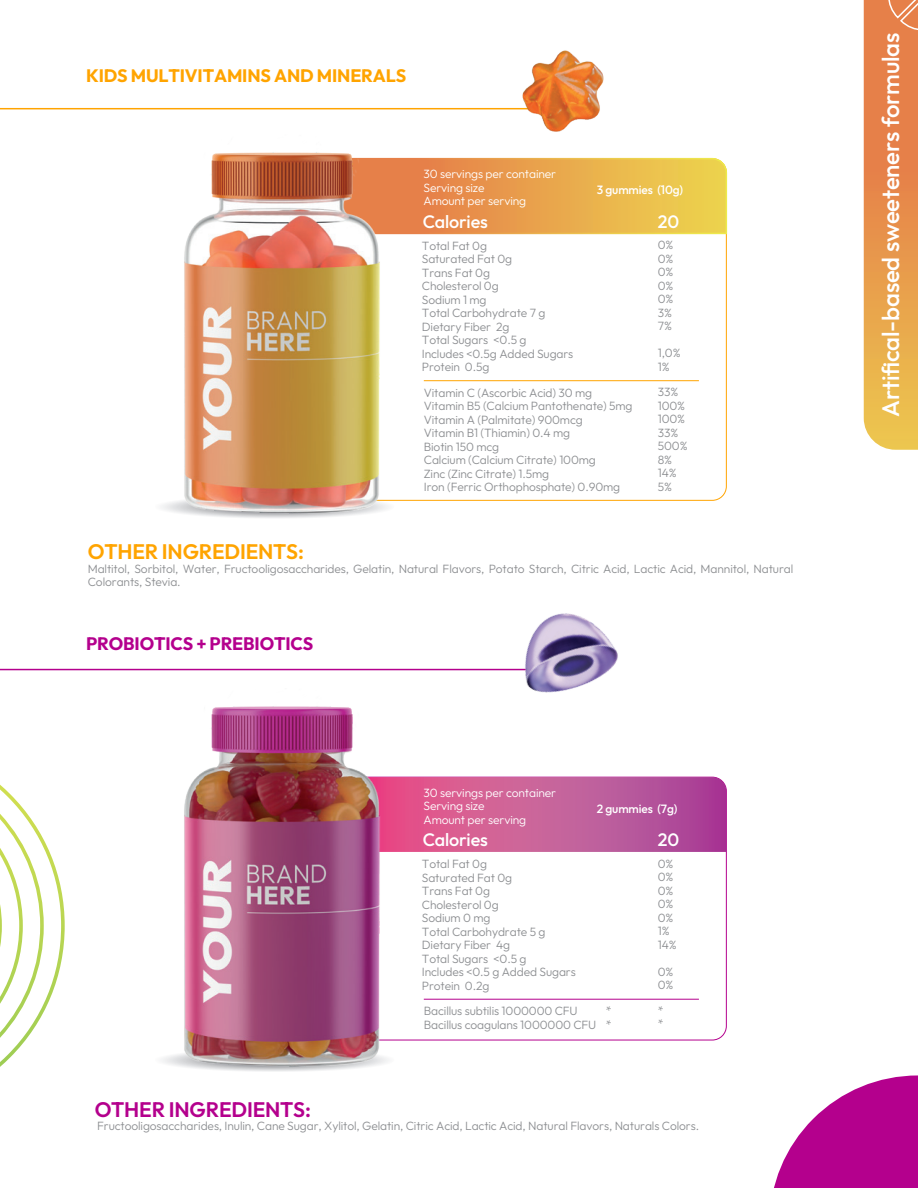
<style>
.page{position:relative;width:918px;height:1188px;background:#fff}
.page>*{position:absolute;margin:0;border:0;box-sizing:border-box;transform-origin:0 0}
.t1{font:500 24px "Outfit";letter-spacing:-.01em;color:#fff}
.t2{font:600 21px "Outfit";letter-spacing:-.01em;color:#ffa400}
.t3{font:600 21px "Outfit";letter-spacing:-.01em;color:#b4008d}
.t4{font:700 18px "Outfit";letter-spacing:-.01em;color:#ffa400}
.t5{font:700 18px "Outfit";letter-spacing:-.01em;color:#b4008d}
.t6{font:500 18px "Outfit";letter-spacing:-.01em;color:#fff}
.t7{font:300 12px/13.5px "Outfit";letter-spacing:-.01em;color:#8d8f92}
.t8{font:300 12px/13.5px "Outfit";letter-spacing:-.01em;color:#fff}
.t9{font:500 12px "Outfit";letter-spacing:-.01em;color:#fff}
</style>
<div class="page">
<svg style="left:0;top:785px;width:65px;height:282px"></svg>
<svg style="left:499px;top:235px;width:228px;height:266px"></svg>
<svg style="left:499px;top:157px;width:229px;height:78px;background:#ebb951"></svg>
<hr style="left:0;top:108px;width:566px;height:1px;background:#ffa400">
<img style="left:510px;top:50px;width:94px;height:82px">
<hr style="left:0;top:669px;width:566px;height:1px;background:#b4008d">
<img style="left:499px;top:613px;width:119px;height:80px">
<hr style="left:424px;top:380px;width:275px;height:1px;background:#ffa400">
<svg style="left:499px;top:776px;width:228px;height:265px"></svg>
<svg style="left:499px;top:777px;width:227px;height:75px;background:#bb579a"></svg>
<hr style="left:424px;top:999px;width:275px;height:1px;background:#b4008d">
<img style="left:65px;top:107px;width:434px;height:411px">
<img style="left:65px;top:668px;width:434px;height:404px">
<svg style="left:774px;top:1075px;width:144px;height:113px"></svg>
<svg style="left:864px;top:0;width:54px;height:450px;background:#e8984d"></svg>
<h3 class="t4" style="left:86px;top:64px;width:322px">KIDS MULTIVITAMINS AND MINERALS</h3>
<p class="t8" style="left:423px;top:167px;width:134px">30 servings per container<br>Serving size<br>Amount per serving</p>
<h3 class="t6" style="left:423px;top:209px;width:67px">Calories</h3>
<p class="t9" style="left:597px;top:182px;width:88px">3 gummies (10g)</p>
<h3 class="t6" style="left:658px;top:209px;width:23px">20</h3>
<p class="t7" style="left:422px;top:239px;width:153px">Total Fat 0g<br>Saturated Fat 0g<br>Trans Fat 0g<br>Cholesterol 0g<br>Sodium 1 mg<br>Total Carbohydrate 7 g<br>Dietary Fiber 2g<br>Total Sugars &lt;0.5 g<br>Includes &lt;0.5g Added Sugars<br>Protein 0.5g</p>
<p class="t7" style="left:424px;top:386px;width:210px">Vitamin C (Ascorbic Acid) 30 mg<br>Vitamin B5 (Calcium Pantothenate) 5mg<br>Vitamin A (Palmitate) 900mcg<br>Vitamin B1 (Thiamin) 0.4 mg<br>Biotin 150 mcg<br>Calcium (Calcium Citrate) 100mg<br>Zinc (Zinc Citrate) 1.5mg<br>Iron (Ferric Orthophosphate) 0.90mg</p>
<p class="t7" style="left:658px;top:238px;width:17px">0%<br>0%<br>0%<br>0%<br>0%<br>3%<br>7%</p>
<p class="t7" style="left:658px;top:346px;width:24px">1,0%<br>1%</p>
<p class="t7" style="left:658px;top:386px;width:31px">33%<br>100%<br>100%<br>33%<br>500%<br>8%<br>14%<br>5%</p>
<h2 class="t2" style="left:88px;top:538px;width:218px">OTHER INGREDIENTS:</h2>
<p class="t7" style="left:88px;top:562px;width:707px">Maltitol, Sorbitol, Water, Fructooligosaccharides, Gelatin, Natural Flavors, Potato Starch, Citric Acid, Lactic Acid, Mannitol, Natural<br>Colorants, Stevia.</p>
<h3 class="t5" style="left:86px;top:632px;width:229px">PROBIOTICS + PREBIOTICS</h3>
<p class="t8" style="left:423px;top:786px;width:134px">30 servings per container<br>Serving size<br>Amount per serving</p>
<h3 class="t6" style="left:423px;top:828px;width:67px">Calories</h3>
<p class="t9" style="left:597px;top:801px;width:82px">2 gummies (7g)</p>
<h3 class="t6" style="left:658px;top:828px;width:23px">20</h3>
<p class="t7" style="left:422px;top:857px;width:156px">Total Fat 0g<br>Saturated Fat 0g<br>Trans Fat 0g<br>Cholesterol 0g<br>Sodium 0 mg<br>Total Carbohydrate 5 g<br>Dietary Fiber 4g<br>Total Sugars &lt;0.5 g<br>Includes &lt;0.5 g Added Sugars<br>Protein 0.2g</p>
<p class="t7" style="left:424px;top:1004px;width:155px">Bacillus subtilis 1000000 CFU</p>
<p class="t7" style="left:424px;top:1004px;width:189px;text-align:right">*<br>Bacillus coagulans 1000000 CFU *</p>
<p class="t7" style="left:658px;top:857px;width:20px">0%<br>0%<br>0%<br>0%<br>0%<br>1%<br>14%</p>
<p class="t7" style="left:658px;top:965px;width:17px">0%<br>0%</p>
<p class="t7" style="left:658px;top:1004px;width:7px">* *</p>
<h2 class="t3" style="left:95px;top:1096px;width:218px">OTHER INGREDIENTS:</h2>
<p class="t7" style="left:97px;top:1120px;width:604px">Fructooligosaccharides, Inulin, Cane Sugar, Xylitol, Gelatin, Citric Acid, Lactic Acid, Natural Flavors, Naturals Colors.</p>
<h1 class="t1" style="left:875px;top:417px;width:386px;rotate:-90deg">Artifical-based sweeteners formulas</h1>
</div>
